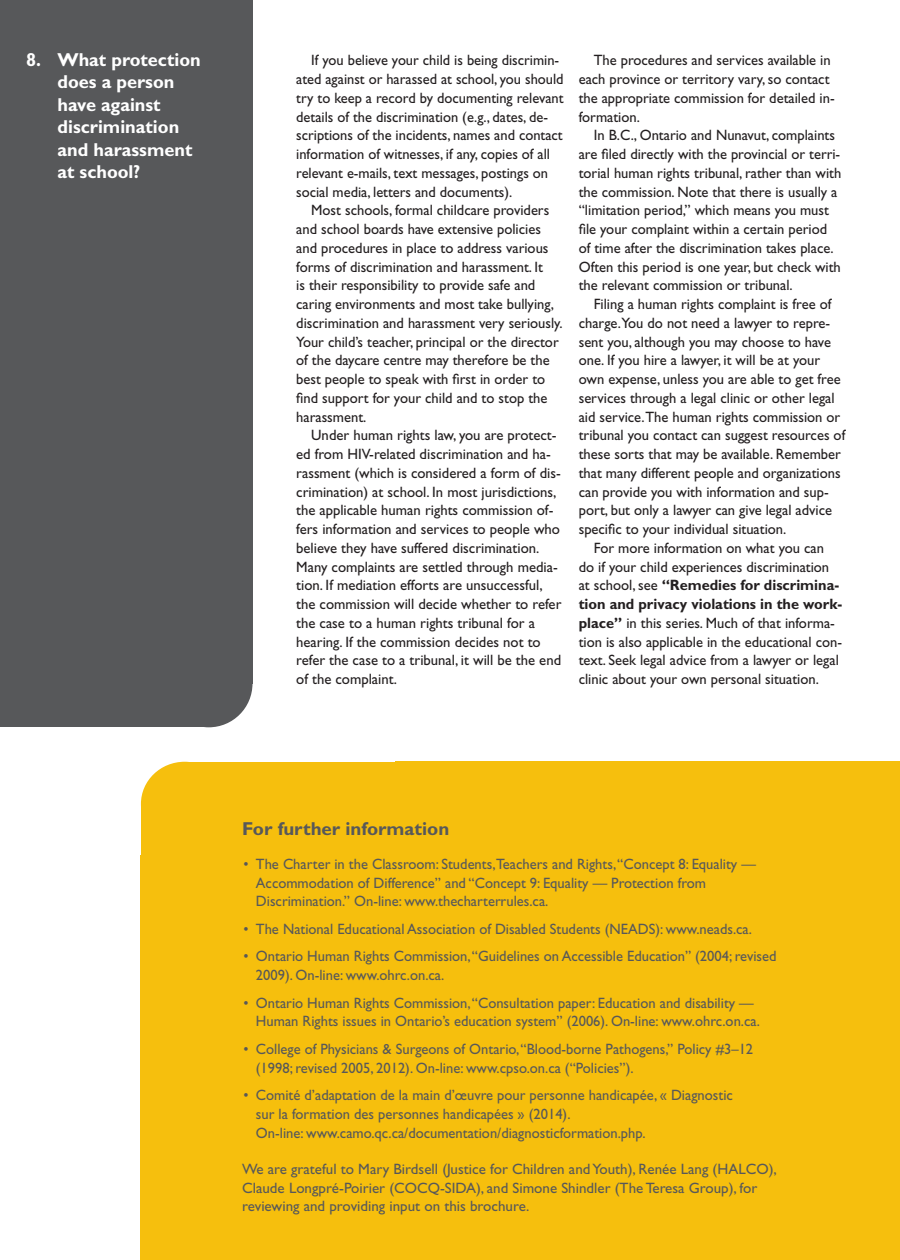
<style>
.page{position:relative;width:900px;height:1260px;background:#fff}
.page>*{position:absolute;margin:0;border:0;box-sizing:border-box;transform-origin:0 0}
.t1{font:700 18.75px/22.5px "Gill Sans";color:#fff}
.t2{font:700 18.75px "Gill Sans";color:#57585a}
.t3{font:15px "Gill Sans";color:#231f20}
.t4{font:15px/18.8px "Gill Sans";color:#57585a}
.t5{font:15px "Gill Sans";color:#231f20;scale:.96 1}
.t6{font:700 15px "Gill Sans";color:#231f20}
.s1{font-weight:400}
.s2{font-weight:700}
</style>
<div class="page">
<div style="left:0;top:0;width:252px;height:650px;background:#57585a"></div>
<div style="left:165px;top:640px;width:87px;height:87px;background:#57585a;border-radius:50%"></div>
<div style="left:0;top:630px;width:253px;height:54px;background:#57585a"></div>
<div style="left:0;top:674px;width:209px;height:53px;background:#57585a"></div>
<div style="left:141px;top:762px;width:759px;height:498px;background:#f6bf0d"></div>
<div style="left:139px;top:759px;width:255px;height:96px;background:#fff"></div>
<div style="left:141px;top:762px;width:87px;height:84px;background:#f6bf0d;border-radius:50%"></div>
<div style="left:141px;top:804px;width:254px;height:52px;background:#f6bf0d"></div>
<div style="left:184px;top:762px;width:211px;height:52px;background:#f6bf0d"></div>
<p class="t1" style="left:57px;top:48px;width:145px;text-indent:-31px">8. What protection does a person have against discrimination and harassment at school?</p>
<p class="t5" style="left:311px;top:52px;width:260px">If you believe your child is being discrimin-</p>
<p class="t5" style="left:296px;top:71px;width:280px">ated against or harassed at school, you should</p>
<p class="t5" style="left:296px;top:89px;width:280px">try to keep a record by documenting relevant</p>
<p class="t5" style="left:296px;top:108px;width:264px">details of the discrimination (e.g., dates, de-</p>
<p class="t5" style="left:296px;top:127px;width:279px">scriptions of the incidents, names and contact</p>
<p class="t5" style="left:296px;top:146px;width:266px">information of witnesses, if any, copies of all</p>
<p class="t5" style="left:296px;top:164px;width:264px">relevant e-mails, text messages, postings on</p>
<p class="t5" style="left:296px;top:183px;width:227px">social media, letters and documents).</p>
<p class="t3" style="left:311px;top:202px;width:240px">Most schools, formal childcare providers</p>
<p class="t3" style="left:296px;top:221px;width:246px">and school boards have extensive policies</p>
<p class="t3" style="left:296px;top:239px;width:254px">and procedures in place to address various</p>
<p class="t3" style="left:296px;top:258px;width:248px">forms of discrimination and harassment. It</p>
<p class="t3" style="left:296px;top:277px;width:241px">is their responsibility to provide safe and</p>
<p class="t3" style="left:296px;top:296px;width:259px">caring environments and most take bullying,</p>
<p class="t3" style="left:296px;top:314px;width:268px">discrimination and harassment very seriously.</p>
<p class="t3" style="left:296px;top:333px;width:264px">Your child’s teacher, principal or the director</p>
<p class="t3" style="left:296px;top:352px;width:255px">of the daycare centre may therefore be the</p>
<p class="t3" style="left:296px;top:371px;width:250px">best people to speak with first in order to</p>
<p class="t3" style="left:296px;top:389px;width:253px">find support for your child and to stop the</p>
<p class="t3" style="left:296px;top:408px;width:72px">harassment.</p>
<p class="t3" style="left:311px;top:427px;width:247px">Under human rights law, you are protect-</p>
<p class="t3" style="left:296px;top:446px;width:256px">ed from HIV-related discrimination and ha-</p>
<p class="t3" style="left:296px;top:464px;width:266px">rassment (which is considered a form of dis-</p>
<p class="t3" style="left:296px;top:483px;width:262px">crimination) at school. In most jurisdictions,</p>
<p class="t3" style="left:296px;top:502px;width:259px">the applicable human rights commission of-</p>
<p class="t3" style="left:296px;top:521px;width:265px">fers information and services to people who</p>
<p class="t3" style="left:296px;top:539px;width:245px">believe they have suffered discrimination.</p>
<p class="t3" style="left:296px;top:558px;width:263px">Many complaints are settled through media-</p>
<p class="t3" style="left:296px;top:577px;width:248px">tion. If mediation efforts are unsuccessful,</p>
<p class="t3" style="left:296px;top:596px;width:267px">the commission will decide whether to refer</p>
<p class="t3" style="left:296px;top:614px;width:240px">the case to a human rights tribunal for a</p>
<p class="t3" style="left:296px;top:633px;width:246px">hearing. If the commission decides not to</p>
<p class="t3" style="left:296px;top:652px;width:266px">refer the case to a tribunal, it will be the end</p>
<p class="t3" style="left:296px;top:671px;width:102px">of the complaint.</p>
<p class="t3" style="left:594px;top:52px;width:238px">The procedures and services available in</p>
<p class="t3" style="left:579px;top:71px;width:252px">each province or territory vary, so contact</p>
<p class="t3" style="left:579px;top:89px;width:257px">the appropriate commission for detailed in-</p>
<p class="t3" style="left:579px;top:108px;width:63px">formation.</p>
<p class="t3" style="left:594px;top:127px;width:243px">In B.C., Ontario and Nunavut, complaints</p>
<p class="t3" style="left:579px;top:146px;width:263px">are filed directly with the provincial or terri-</p>
<p class="t3" style="left:579px;top:164px;width:264px">torial human rights tribunal, rather than with</p>
<p class="t3" style="left:579px;top:183px;width:260px">the commission. Note that there is usually a</p>
<p class="t3" style="left:579px;top:202px;width:252px">“limitation period,” which means you must</p>
<p class="t3" style="left:579px;top:221px;width:250px">file your complaint within a certain period</p>
<p class="t3" style="left:579px;top:239px;width:257px">of time after the discrimination takes place.</p>
<p class="t3" style="left:579px;top:258px;width:264px">Often this period is one year, but check with</p>
<p class="t3" style="left:579px;top:277px;width:216px">the relevant commission or tribunal.</p>
<p class="t3" style="left:594px;top:296px;width:239px">Filing a human rights complaint is free of</p>
<p class="t3" style="left:579px;top:314px;width:253px">charge.You do not need a lawyer to repre-</p>
<p class="t3" style="left:579px;top:333px;width:254px">sent you, although you may choose to have</p>
<p class="t3" style="left:579px;top:352px;width:243px">one. If you hire a lawyer, it will be at your</p>
<p class="t3" style="left:579px;top:371px;width:263px">own expense, unless you are able to get free</p>
<p class="t3" style="left:579px;top:389px;width:257px">services through a legal clinic or other legal</p>
<p class="t3" style="left:579px;top:408px;width:263px">aid service.The human rights commission or</p>
<p class="t3" style="left:579px;top:427px;width:268px">tribunal you contact can suggest resources of</p>
<p class="t3" style="left:579px;top:446px;width:264px">these sorts that may be available. Remember</p>
<p class="t3" style="left:579px;top:464px;width:263px">that many different people and organizations</p>
<p class="t3" style="left:579px;top:483px;width:252px">can provide you with information and sup-</p>
<p class="t3" style="left:579px;top:502px;width:255px">port, but only a lawyer can give legal advice</p>
<p class="t3" style="left:579px;top:521px;width:209px">specific to your individual situation.</p>
<p class="t3" style="left:594px;top:539px;width:232px">For more information on what you can</p>
<p class="t3" style="left:579px;top:558px;width:252px">do if your child experiences discrimination</p>
<p class="t6" style="left:579px;top:577px;width:262px"><span class="s1">at school, see</span> “Remedies for discrimina-</p>
<p class="t6" style="left:579px;top:595px;width:265px">tion and privacy violations in the work-</p>
<p class="t3" style="left:579px;top:614px;width:258px"><span class="s2">place”</span> in this series. Much of that informa-</p>
<p class="t3" style="left:579px;top:633px;width:265px">tion is also applicable in the educational con-</p>
<p class="t3" style="left:579px;top:652px;width:262px">text. Seek legal advice from a lawyer or legal</p>
<p class="t3" style="left:579px;top:671px;width:242px">clinic about your own personal situation.</p>
<p class="t2" style="left:242px;top:818px;width:209px">For further information</p>
<p class="t4" style="left:256px;top:855px;width:501px;text-indent:-12px">• The Charter in the Classroom: Students,Teachers and Rights,“Concept 8: Equality —<br>Accommodation of Difference” and “Concept 9: Equality — Protection from<br>Discrimination.” On-line: www.thecharterrules.ca.</p>
<p class="t4" style="left:243px;top:920px;width:510px">• The National Educational Association of Disabled Students (NEADS): www.neads.ca.</p>
<p class="t4" style="left:256px;top:947px;width:522px;text-indent:-12px">• Ontario Human Rights Commission,“Guidelines on Accessible Education” (2004; revised<br>2009). On-line: www.ohrc.on.ca.</p>
<p class="t4" style="left:256px;top:993px;width:505px;text-indent:-12px">• Ontario Human Rights Commission,“Consultation paper: Education and disability —<br>Human Rights issues in Ontario’s education system” (2006). On-line: www.ohrc.on.ca.</p>
<p class="t4" style="left:256px;top:1040px;width:499px;text-indent:-12px">• College of Physicians &amp; Surgeons of Ontario,“Blood-borne Pathogens,” Policy #3–12 (1998; revised 2005, 2012). On-line: www.cpso.on.ca (“Policies”).</p>
<p class="t4" style="left:256px;top:1086px;width:478px;text-indent:-12px">• Comité d’adaptation de la main d’œuvre pour personne handicapée, « Diagnostic sur la formation des personnes handicapées » (2014).<br>On-line: www.camo.qc.ca/documentation/diagnosticformation.php.</p>
<p class="t4" style="left:242px;top:1160px;width:536px">We are grateful to Mary Birdsell (Justice for Children andYouth), Renée Lang (HALCO),<br>Claude Longpré-Poirier (COCQ-SIDA), and Simone Shindler (The Teresa Group), for reviewing and providing input on this brochure.</p>
</div>
